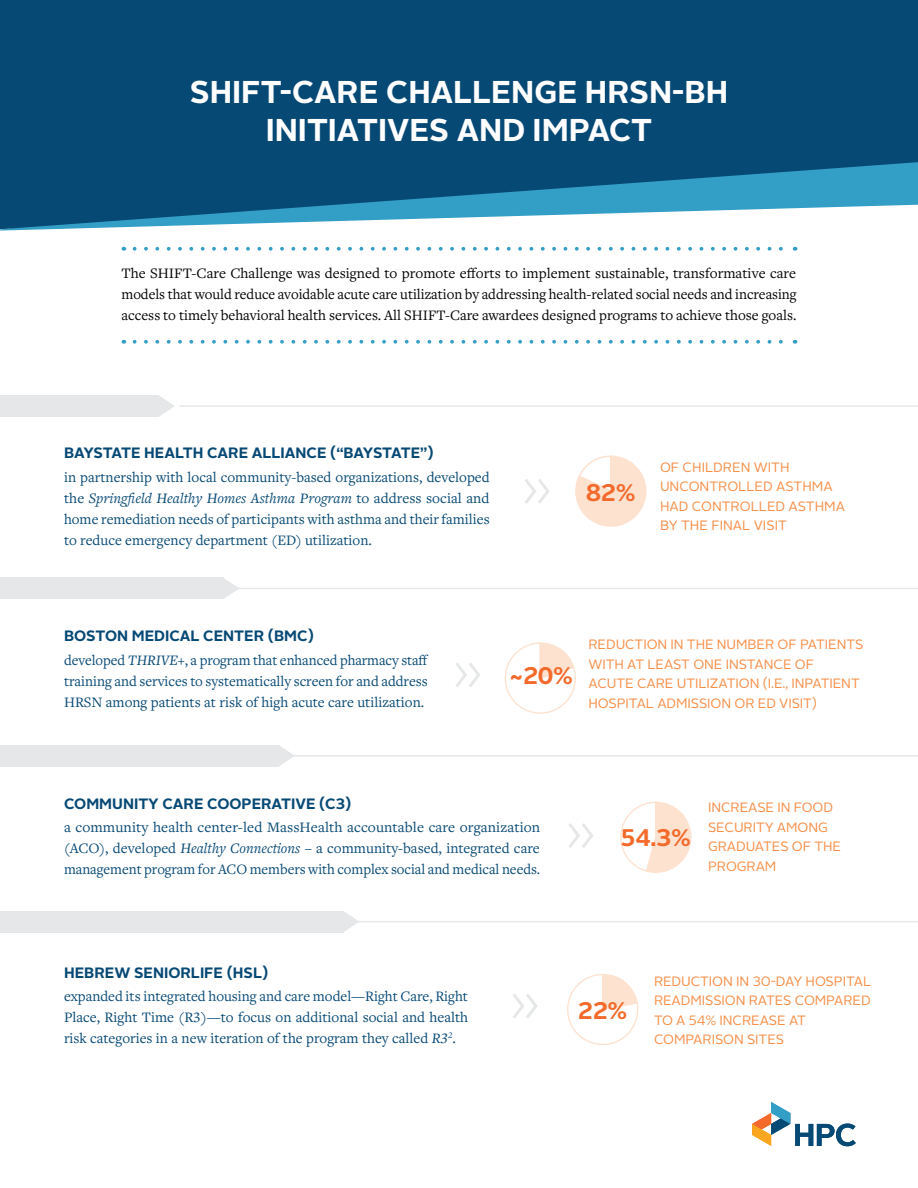
<style>
.page{position:relative;width:918px;height:1188px;background:#fff}
.page>*{position:absolute;margin:0;border:0;box-sizing:border-box;transform-origin:0 0}
.t1{font:700 31.5px/37.8px "Alright Sans";color:#fff;text-align:center}
.t2{font:700 24px "Alright Sans";color:#f36a2b}
.t3{font:15px/21px "Freight Text Pro";color:#074975;text-align:justify}
.t4{font:15px/21px "Freight Text Pro";color:#000;text-align:justify}
.t5{font:700 15px "Alright Sans";color:#074975}
.t6{font:13.5px/19.5px "Alright Sans";letter-spacing:-.005em;color:#f78f49}
.s1{font-style:italic}
</style>
<div class="page">
<svg style="left:0;top:0;width:918px;height:231px;fill:#074975"></svg>
<svg style="left:135px;top:247px;width:648px;height:4px"></svg>
<svg style="left:135px;top:340px;width:648px;height:4px"></svg>
<svg style="left:752px;top:1102px;width:104px;height:44px"></svg>
<svg style="left:159px;top:396px;width:15px;height:20px"></svg>
<div style="left:0;top:395px;width:159px;height:22px;background:#e6e7e8"></div>
<svg style="left:223px;top:578px;width:16px;height:21px"></svg>
<div style="left:0;top:578px;width:223px;height:21px;background:#e6e7e8"></div>
<svg style="left:279px;top:745px;width:14px;height:21px"></svg>
<div style="left:0;top:745px;width:279px;height:22px;background:#e6e7e8"></div>
<hr style="left:179px;top:405px;width:739px;height:2px;background:#e6e7e8">
<hr style="left:179px;top:588px;width:739px;height:1px;background:#e6e7e8">
<hr style="left:179px;top:755px;width:739px;height:2px;background:#e6e7e8">
<svg style="left:525px;top:479px;width:25px;height:25px"></svg>
<svg style="left:455px;top:662px;width:25px;height:25px"></svg>
<svg style="left:569px;top:823px;width:24px;height:25px"></svg>
<svg style="left:343px;top:911px;width:16px;height:21px"></svg>
<div style="left:0;top:911px;width:343px;height:21px;background:#e6e7e8"></div>
<hr style="left:179px;top:921px;width:739px;height:1px;background:#e6e7e8">
<svg style="left:513px;top:994px;width:25px;height:24px"></svg>
<svg style="left:575px;top:455px;width:72px;height:72px"></svg>
<svg style="left:567px;top:973px;width:72px;height:72px"></svg>
<svg style="left:620px;top:801px;width:72px;height:72px"></svg>
<svg style="left:504px;top:642px;width:72px;height:72px"></svg>
<h1 class="t1" style="left:190px;top:73px;width:540px">SHIFT-CARE CHALLENGE HRSN-BH<br>INITIATIVES AND IMPACT</h1>
<p class="t4" style="left:122px;top:262px;width:677px">The SHIFT-Care Challenge was designed to promote efforts to implement sustainable, transformative care models that would reduce avoidable acute care utilization by addressing health-related social needs and increasing access to timely behavioral health services. All SHIFT-Care awardees designed programs to achieve those goals.</p>
<p class="t5" style="left:64px;top:443px;width:371px">BAYSTATE HEALTH CARE ALLIANCE (“BAYSTATE”)</p>
<p class="t3" style="left:64px;top:466px;width:427px">in partnership with local community-based organizations, developed the <span class="s1">Springfield Healthy Homes Asthma Program</span> to address social and home remediation needs of participants with asthma and their families to reduce emergency department (ED) utilization.</p>
<h2 class="t2" style="left:586px;top:476px;width:51px">82%</h2>
<p class="t6" style="left:660px;top:458px;width:187px">OF CHILDREN WITH<br>UNCONTROLLED ASTHMA<br>HAD CONTROLLED ASTHMA<br>BY THE FINAL VISIT</p>
<p class="t5" style="left:64px;top:626px;width:251px">BOSTON MEDICAL CENTER (BMC)</p>
<p class="t3" style="left:64px;top:649px;width:366px">developed <span class="s1">THRIVE+</span>, a program that enhanced pharmacy staff training and services to systematically screen for and address HRSN among patients at risk of high acute care utilization.</p>
<h2 class="t2" style="left:509px;top:659px;width:65px">~20%</h2>
<p class="t6" style="left:589px;top:635px;width:276px">REDUCTION IN THE NUMBER OF PATIENTS WITH AT LEAST ONE INSTANCE OF<br>ACUTE CARE UTILIZATION (I.E., INPATIENT HOSPITAL ADMISSION OR ED VISIT)</p>
<p class="t5" style="left:64px;top:793px;width:289px">COMMUNITY CARE COOPERATIVE (C3)</p>
<p class="t3" style="left:64px;top:816px;width:478px">a community health center-led MassHealth accountable care organization (ACO), developed <span class="s1">Healthy Connections</span> – a community-based, integrated care management program for ACO members with complex social and medical needs.</p>
<h2 class="t2" style="left:621px;top:821px;width:72px">54.3%</h2>
<p class="t6" style="left:708px;top:798px;width:135px">INCREASE IN FOOD<br>SECURITY AMONG<br>GRADUATES OF THE<br>PROGRAM</p>
<p class="t5" style="left:64px;top:962px;width:206px">HEBREW SENIORLIFE (HSL)</p>
<p class="t3" style="left:64px;top:985px;width:406px">expanded its integrated housing and care model—Right Care, Right Place, Right Time (R3)—to focus on additional social and health risk categories in a new iteration of the program they called <span class="s1">R3</span><sup>2</sup>.</p>
<h2 class="t2" style="left:578px;top:993px;width:51px">22%</h2>
<p class="t6" style="left:654px;top:971px;width:219px">REDUCTION IN 30-DAY HOSPITAL<br>READMISSION RATES COMPARED<br>TO A 54% INCREASE AT<br>COMPARISON SITES</p>
</div>
